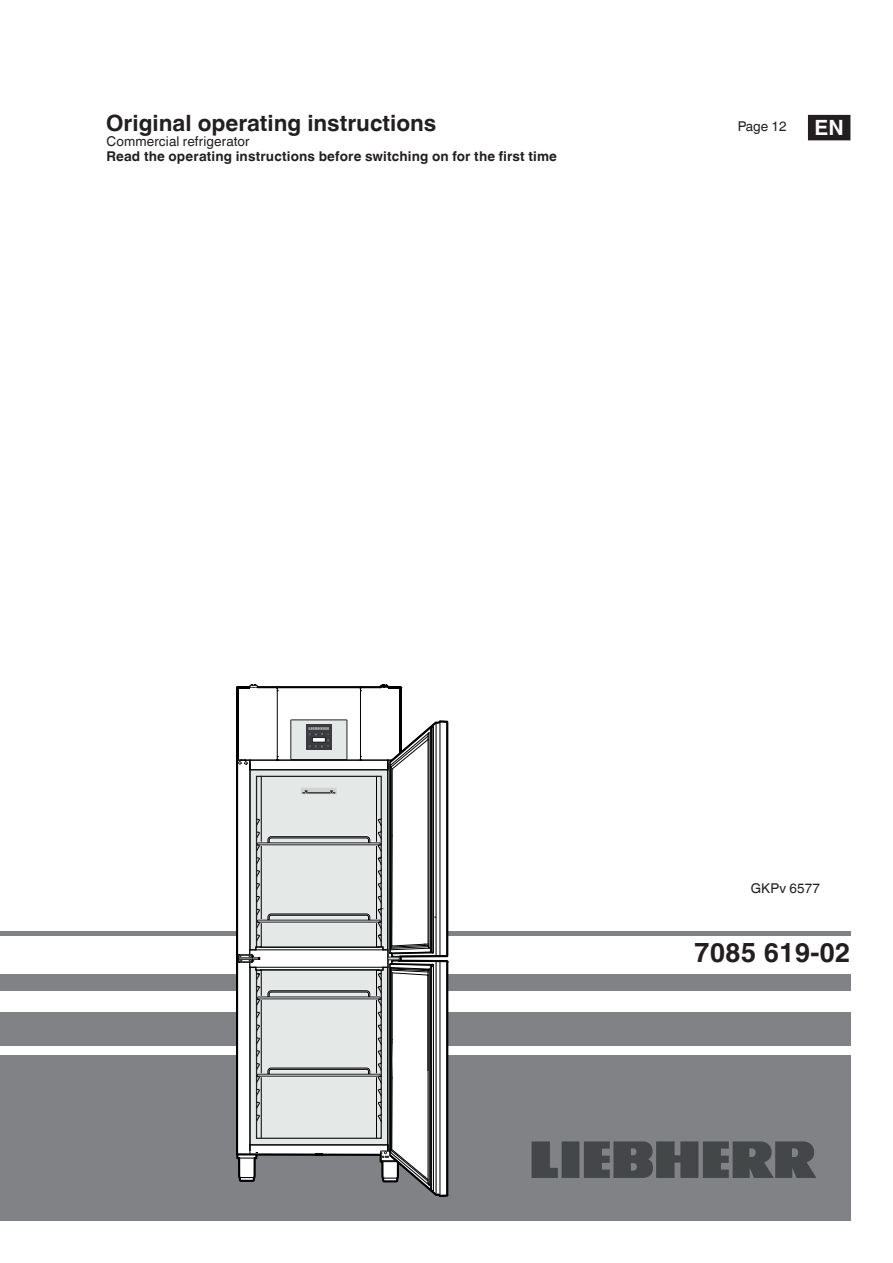
<style>
.page{position:relative;width:893px;height:1263px;background:#fff}
.page>*{position:absolute;margin:0;border:0;box-sizing:border-box;transform-origin:0 0}
.t1{font:700 27px "Helvetica Linotype";color:#231f20}
.t2{font:700 22.5px "Helvetica Linotype";color:#231f20}
.t3{font:700 21px "Helvetica Linotype";color:#fff}
.t4{font:700 13.5px "Helvetica Linotype";letter-spacing:.01em;color:#231f20}
.t5{font:13.5px "Helvetica Linotype";letter-spacing:.01em;color:#231f20}
</style>
<div class="page">
<div style="left:0;top:1054px;width:850px;height:166px;background:#808285"></div>
<div style="left:0;top:1012px;width:850px;height:34px;background:#808285"></div>
<div style="left:0;top:974px;width:850px;height:17px;background:#808285"></div>
<hr style="left:0;top:931px;width:850px;height:4px;background:#808285">
<svg style="left:532px;top:1141px;width:284px;height:37px"></svg>
<div style="left:809px;top:116px;width:41px;height:24px;background:#231f20"></div>
<div style="left:808px;top:115px;width:42px;height:25px;border:2px solid #231f20"></div>
<svg style="left:236px;top:685px;width:212px;height:512px"></svg>
<h2 class="t2" style="left:106px;top:110px;width:332px">Original operating instructions</h2>
<p class="t5" style="left:738px;top:118px;width:50px">Page 12</p>
<p class="t5" style="left:106px;top:134px;width:145px">Commercial refrigerator</p>
<p class="t4" style="left:106px;top:149px;width:452px">Read the operating instructions before switching on for the first time</p>
<h3 class="t3" style="left:815px;top:116px;width:31px">EN</h3>
<p class="t5" style="left:751px;top:880px;width:71px">GKPv 6577</p>
<h1 class="t1" style="left:694px;top:936px;width:158px">7085 619-02</h1>
</div>
